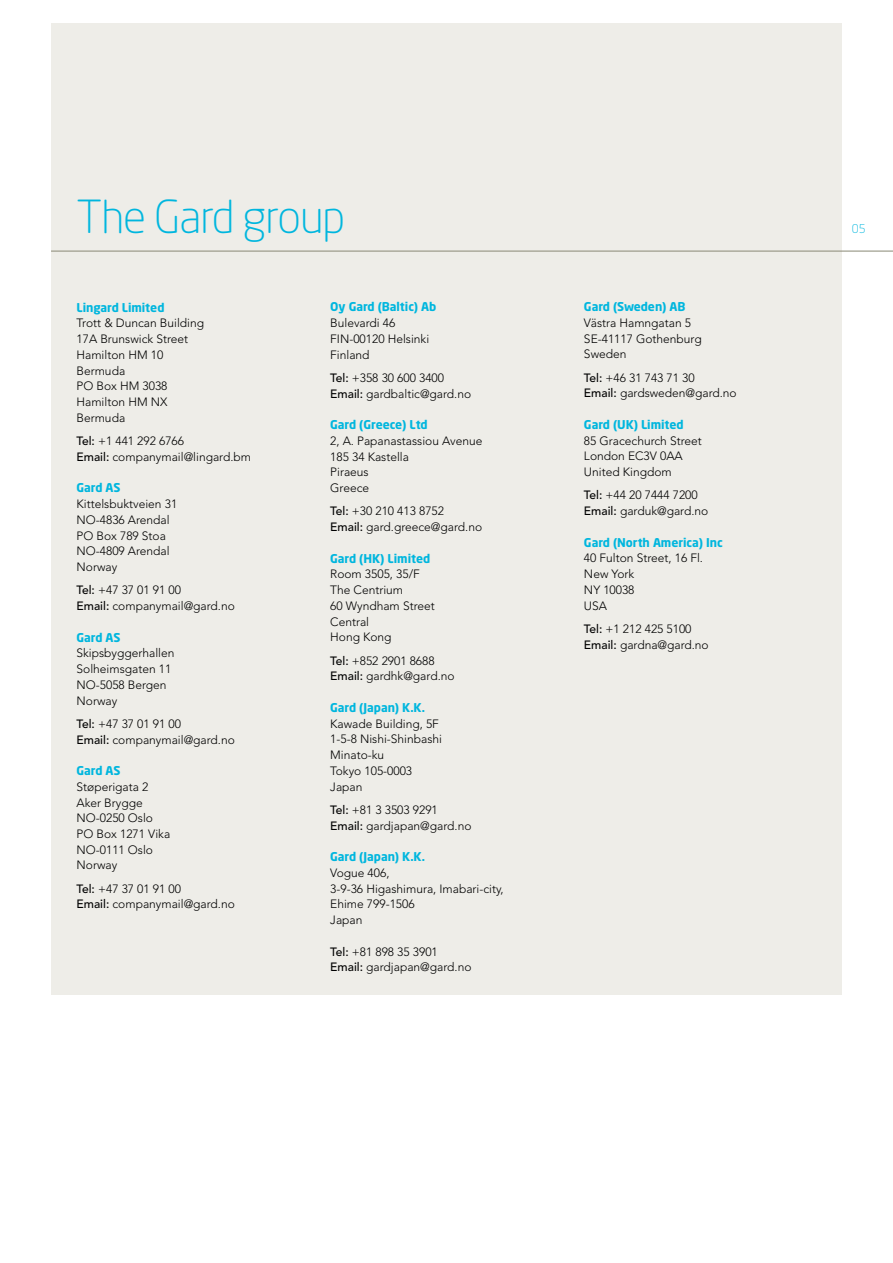
<style>
.page{position:relative;width:893px;height:1263px;background:#fff}
.page>*{position:absolute;margin:0;border:0;box-sizing:border-box;transform-origin:0 0}
.t1{font:300 45px "Neo Sans Std";letter-spacing:-.02em;color:#00b6de}
.t2{font:300 12px/15.8px "Avenir LT Std";color:#000}
.t3{font:700 12px "Neo Sans Std";letter-spacing:-.005em;color:#00b6de}
.t4{font:300 12px "Neo Sans Std";color:#00b6de}
.s1{font-weight:500}
</style>
<div class="page">
<div style="left:51px;top:23px;width:791px;height:972px;background:#eeede8"></div>
<hr style="left:51px;top:251px;width:842px;height:1px;background:#898875">
<h1 class="t1" style="left:77px;top:190px;width:270px">The Gard group</h1>
<p class="t3" style="left:77px;top:299px;width:89px">Lingard Limited</p>
<p class="t2" style="left:77px;top:315px;width:129px">Trott &amp; Duncan Building<br>17A Brunswick Street<br>Hamilton HM 10<br>Bermuda<br>PO Box HM 3038<br>Hamilton HM NX<br>Bermuda</p>
<p class="t2" style="left:77px;top:433px;width:176px"><span class="s1">Tel:</span> +1 441 292 6766<br><span class="s1">Email:</span> companymail@lingard.bm</p>
<p class="t3" style="left:77px;top:480px;width:46px">Gard AS</p>
<p class="t2" style="left:77px;top:496px;width:102px">Kittelsbuktveien 31<br>NO-4836 Arendal<br>PO Box 789 Stoa<br>NO-4809 Arendal<br>Norway</p>
<p class="t2" style="left:77px;top:582px;width:160px"><span class="s1">Tel:</span> +47 37 01 91 00<br><span class="s1">Email:</span> companymail@gard.no</p>
<p class="t3" style="left:77px;top:629px;width:46px">Gard AS</p>
<p class="t2" style="left:77px;top:645px;width:99px">Skipsbyggerhallen<br>Solheimsgaten 11<br>NO-5058 Bergen<br>Norway</p>
<p class="t2" style="left:77px;top:716px;width:160px"><span class="s1">Tel:</span> +47 37 01 91 00<br><span class="s1">Email:</span> companymail@gard.no</p>
<p class="t3" style="left:77px;top:763px;width:46px">Gard AS</p>
<p class="t2" style="left:77px;top:779px;width:95px">Støperigata 2<br>Aker Brygge<br>NO-0250 Oslo<br>PO Box 1271 Vika<br>NO-0111 Oslo<br>Norway</p>
<p class="t2" style="left:77px;top:881px;width:160px"><span class="s1">Tel:</span> +47 37 01 91 00<br><span class="s1">Email:</span> companymail@gard.no</p>
<p class="t3" style="left:330px;top:299px;width:108px">Oy Gard (Baltic) Ab</p>
<p class="t2" style="left:330px;top:315px;width:100px">Bulevardi 46<br>FIN-00120 Helsinki<br>Finland</p>
<p class="t2" style="left:330px;top:370px;width:142px"><span class="s1">Tel:</span> +358 30 600 3400<br><span class="s1">Email:</span> gardbaltic@gard.no</p>
<p class="t3" style="left:330px;top:417px;width:99px">Gard (Greece) Ltd</p>
<p class="t2" style="left:330px;top:433px;width:154px">2, A. Papanastassiou Avenue<br>185 34 Kastella<br>Piraeus<br>Greece</p>
<p class="t2" style="left:330px;top:503px;width:153px"><span class="s1">Tel:</span> +30 210 413 8752<br><span class="s1">Email:</span> gard.greece@gard.no</p>
<p class="t3" style="left:330px;top:550px;width:101px">Gard (HK) Limited</p>
<p class="t2" style="left:330px;top:566px;width:106px">Room 3505, 35/F<br>The Centrium<br>60 Wyndham Street<br>Central<br>Hong Kong</p>
<p class="t2" style="left:330px;top:653px;width:126px"><span class="s1">Tel:</span> +852 2901 8688<br><span class="s1">Email:</span> gardhk@gard.no</p>
<p class="t3" style="left:330px;top:700px;width:96px">Gard (Japan) K.K.</p>
<p class="t2" style="left:330px;top:716px;width:113px">Kawade Building, 5F<br>1-5-8 Nishi-Shinbashi<br>Minato-ku<br>Tokyo 105-0003<br>Japan</p>
<p class="t2" style="left:330px;top:802px;width:143px"><span class="s1">Tel:</span> +81 3 3503 9291<br><span class="s1">Email:</span> gardjapan@gard.no</p>
<p class="t3" style="left:330px;top:849px;width:96px">Gard (Japan) K.K.</p>
<p class="t2" style="left:330px;top:865px;width:175px">Vogue 406,<br>3-9-36 Higashimura, Imabari-city,<br>Ehime 799-1506<br>Japan</p>
<p class="t2" style="left:330px;top:943px;width:143px"><span class="s1">Tel:</span> +81 898 35 3901<br><span class="s1">Email:</span> gardjapan@gard.no</p>
<p class="t3" style="left:584px;top:299px;width:103px">Gard (Sweden) AB</p>
<p class="t2" style="left:584px;top:315px;width:119px">Västra Hamngatan 5<br>SE-41117 Gothenburg<br>Sweden</p>
<p class="t2" style="left:584px;top:370px;width:154px"><span class="s1">Tel:</span> +46 31 743 71 30<br><span class="s1">Email:</span> gardsweden@gard.no</p>
<p class="t3" style="left:584px;top:417px;width:101px">Gard (UK) Limited</p>
<p class="t2" style="left:584px;top:433px;width:119px">85 Gracechurch Street<br>London EC3V 0AA<br>United Kingdom</p>
<p class="t2" style="left:584px;top:487px;width:126px"><span class="s1">Tel:</span> +44 20 7444 7200<br><span class="s1">Email:</span> garduk@gard.no</p>
<p class="t3" style="left:584px;top:534px;width:140px">Gard (North America) Inc</p>
<p class="t2" style="left:584px;top:550px;width:121px">40 Fulton Street, 16 Fl.<br>New York<br>NY 10038<br>USA</p>
<p class="t2" style="left:584px;top:621px;width:126px"><span class="s1">Tel:</span> +1 212 425 5100<br><span class="s1">Email:</span> gardna@gard.no</p>
<p class="t4" style="left:852px;top:222px;width:15px">05</p>
</div>
